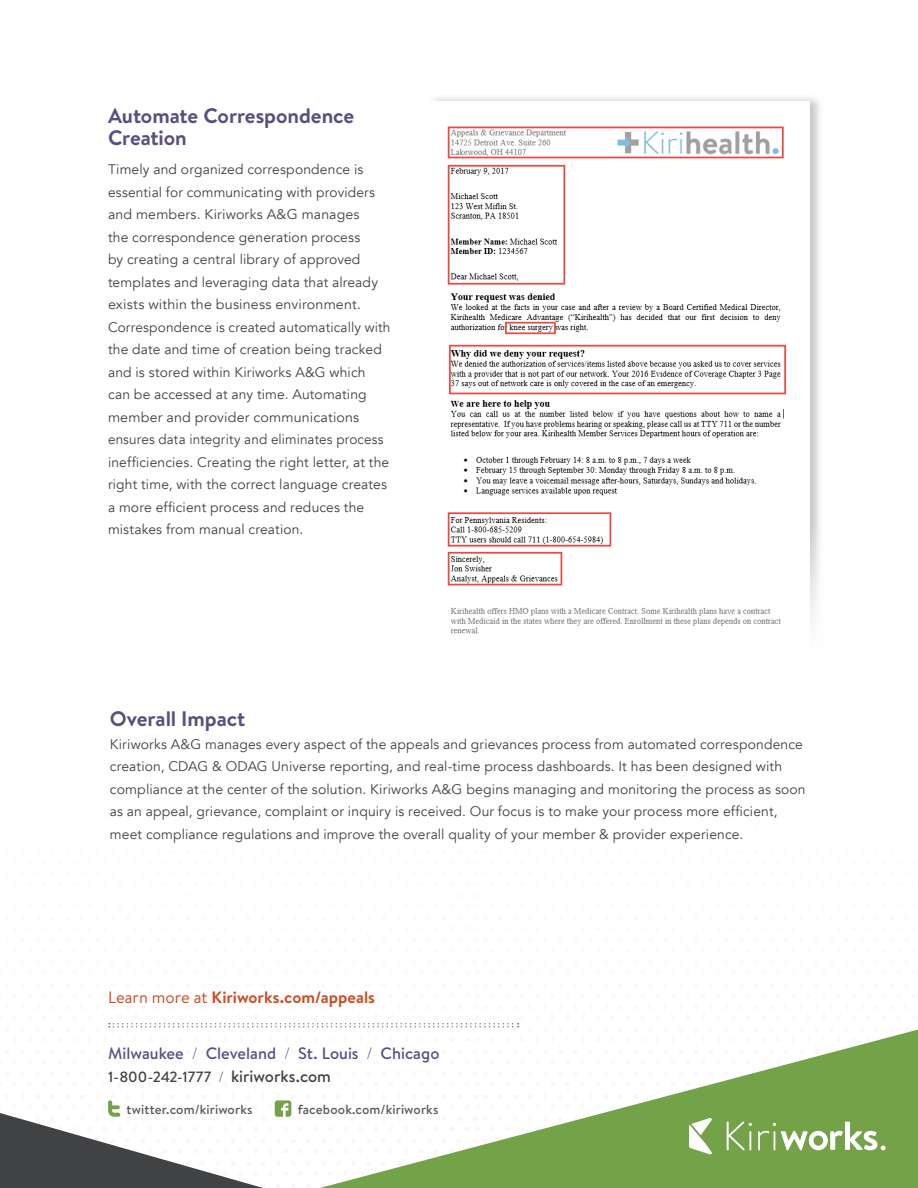
<style>
.page{position:relative;width:918px;height:1188px;background:#fff}
.page>*{position:absolute;margin:0;border:0;box-sizing:border-box;transform-origin:0 0}
.body{font:700 21px/22.5px "Brandon Text";letter-spacing:-.005em;color:#575081}
.t1{font:500 16.5px "Brandon Text";color:#575081}
.body-2{font:700 16.5px "Brandon Text";letter-spacing:.005em;color:#c94f24}
.t2{font:500 14.85px "Brandon Text";color:#414243}
.body-3{font:13.8px/22.5px "Avenir";letter-spacing:.01em;color:#414243}
.t3{font:500 13.2px "Brandon Text";letter-spacing:.015em;color:#57585a}
.s1{font-weight:400}
.s2{font-weight:300}
.s3{font-size:16.5px}
</style>
<div class="page">
<svg style="left:444px;top:1042px;width:474px;height:146px;fill:#74a249"></svg>
<div style="left:426px;top:93px;width:399px;height:574px;background:#231f20;opacity:.25"></div>
<div style="left:427px;top:102px;width:383px;height:557px;background:#fff"></div>
<svg style="left:474px;top:1116px;width:444px;height:38px"></svg>
<svg style="left:0;top:1100px;width:444px;height:88px"></svg>
<svg style="left:108px;top:1023px;width:364px;height:5px"></svg>
<svg style="left:474px;top:1023px;width:444px;height:19px"></svg>
<div style="left:424px;top:525px;width:422px;height:154px;background:#fff"></div>
<img style="left:447px;top:126px;width:339px;height:508px">
<p class="body" style="left:108px;top:104px;width:248px">Automate Correspondence<br>Creation</p>
<p class="body-3" style="left:108px;top:159px;width:284px">Timely and organized correspondence is essential for communicating with providers and members. Kiriworks A&amp;G manages<br>the correspondence generation process<br>by creating a central library of approved templates and leveraging data that already exists within the business environment.<br>Correspondence is created automatically with the date and time of creation being tracked and is stored within Kiriworks A&amp;G which can be accessed at any time. Automating member and provider communications ensures data integrity and eliminates process inefficiencies. Creating the right letter, at the right time, with the correct language creates a more efficient process and reduces the mistakes from manual creation.</p>
<p class="body" style="left:110px;top:707px;width:137px">Overall Impact</p>
<p class="body-3" style="left:110px;top:733px;width:697px">Kiriworks A&amp;G manages every aspect of the appeals and grievances process from automated correspondence creation, CDAG &amp; ODAG Universe reporting, and real-time process dashboards. It has been designed with compliance at the center of the solution. Kiriworks A&amp;G begins managing and monitoring the process as soon as an appeal, grievance, complaint or inquiry is received. Our focus is to make your process more efficient, meet compliance regulations and improve the overall quality of your member &amp; provider experience.</p>
<p class="body-2" style="left:108px;top:986px;width:269px"><span class="s1">Learn more at</span> Kiriworks.com/appeals</p>
<p class="t1" style="left:108px;top:1042px;width:333px">Milwaukee <span class="s2">/</span> Cleveland <span class="s2">/</span> St. Louis <span class="s2">/</span> Chicago</p>
<p class="t2" style="left:108px;top:1066px;width:224px">1-800-242-1777 <span class="s2">/</span> <span class="s3">kiriworks.com</span></p>
<p class="t3" style="left:127px;top:1100px;width:127px">twitter.com/kiriworks</p>
<p class="t3" style="left:298px;top:1100px;width:142px">facebook.com/kiriworks</p>
</div>
